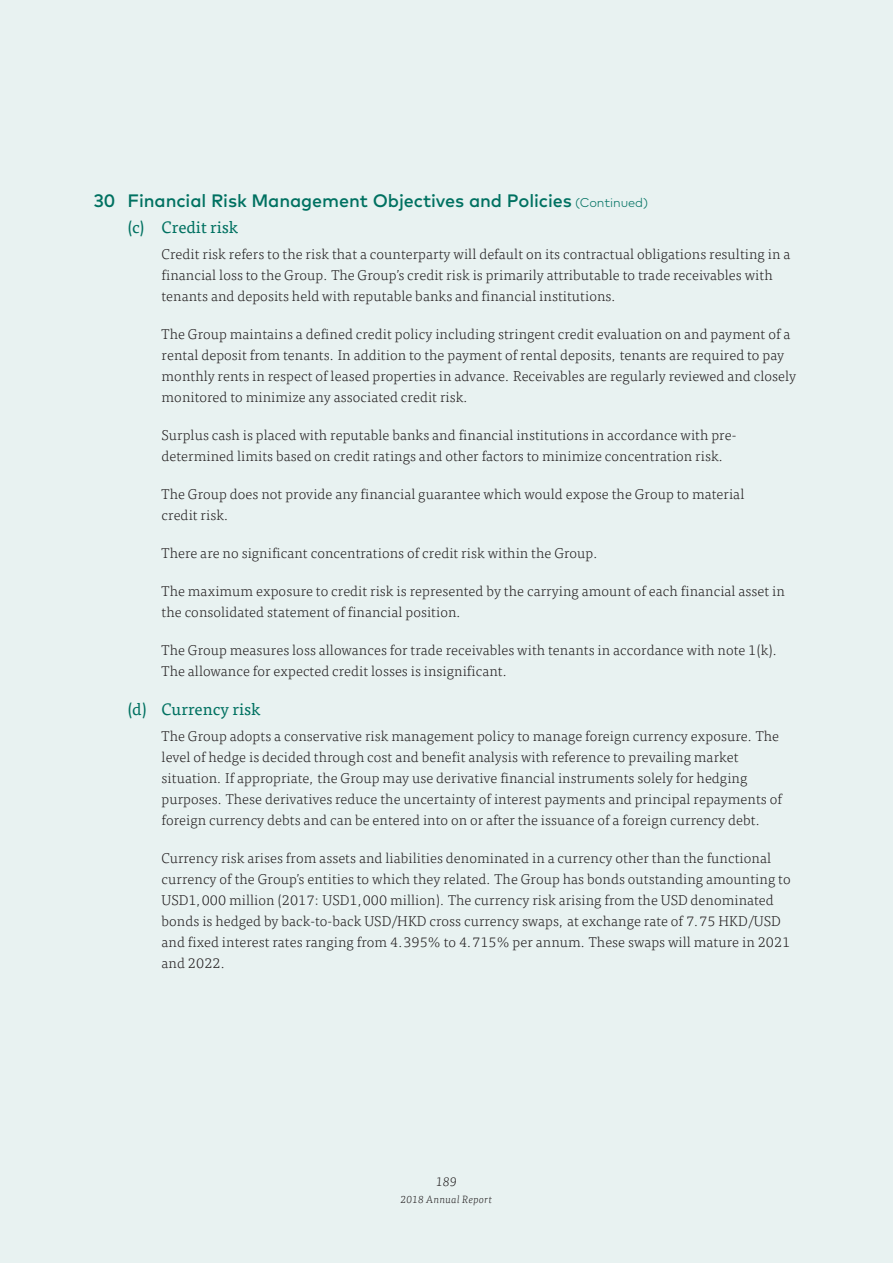
<style>
.page{position:relative;width:893px;height:1263px;background:#e8f2f1}
.page>*{position:absolute;margin:0;border:0;box-sizing:border-box;transform-origin:0 0}
.t1{font:500 18px "Mark OT";letter-spacing:-.005em;color:#007161}
.t2{font:16.5px "Tisa OT";color:#007161}
.t3{font:300 14.25px/21px "Tisa OT";letter-spacing:.005em;color:#231f20}
.t4{font:italic 300 12.75px "Tisa OT";color:#231f20}
.t5{font:italic 300 10.5px "Tisa OT";letter-spacing:.02em;color:#231f20}
.s1{font-weight:300;font-size:12.75px}
</style>
<div class="page">
<p class="t1" style="left:94px;top:189px;width:556px">30 Financial Risk Management Objectives and Policies <span class="s1">(Continued)</span></p>
<p class="t2" style="left:128px;top:218px;width:112px">(c) Credit risk</p>
<p class="t3" style="left:162px;top:243px;width:630px">Credit risk refers to the risk that a counterparty will default on its contractual obligations resulting in a financial loss to the Group. The Group’s credit risk is primarily attributable to trade receivables with tenants and deposits held with reputable banks and financial institutions.</p>
<p class="t3" style="left:162px;top:323px;width:636px">The Group maintains a defined credit policy including stringent credit evaluation on and payment of a rental deposit from tenants. In addition to the payment of rental deposits, tenants are required to pay monthly rents in respect of leased properties in advance. Receivables are regularly reviewed and closely monitored to minimize any associated credit risk.</p>
<p class="t3" style="left:162px;top:425px;width:576px">Surplus cash is placed with reputable banks and financial institutions in accordance with pre&shy;determined limits based on credit ratings and other factors to minimize concentration risk.</p>
<p class="t3" style="left:162px;top:484px;width:584px">The Group does not provide any financial guarantee which would expose the Group to material credit risk.</p>
<p class="t3" style="left:162px;top:543px;width:438px">There are no significant concentrations of credit risk within the Group.</p>
<p class="t3" style="left:162px;top:581px;width:625px">The maximum exposure to credit risk is represented by the carrying amount of each financial asset in the consolidated statement of financial position.</p>
<p class="t3" style="left:162px;top:640px;width:618px">The Group measures loss allowances for trade receivables with tenants in accordance with note 1(k).<br>The allowance for expected credit losses is insignificant.</p>
<p class="t2" style="left:128px;top:700px;width:134px">(d) Currency risk</p>
<p class="t3" style="left:162px;top:725px;width:622px">The Group adopts a conservative risk management policy to manage foreign currency exposure. The level of hedge is decided through cost and benefit analysis with reference to prevailing market situation. If appropriate, the Group may use derivative financial instruments solely for hedging purposes. These derivatives reduce the uncertainty of interest payments and principal repayments of foreign currency debts and can be entered into on or after the issuance of a foreign currency debt.</p>
<p class="t3" style="left:162px;top:847px;width:630px">Currency risk arises from assets and liabilities denominated in a currency other than the functional currency of the Group’s entities to which they related. The Group has bonds outstanding amounting to USD1,000 million (2017: USD1,000 million). The currency risk arising from the USD denominated bonds is hedged by back-to-back USD/HKD cross currency swaps, at exchange rate of 7.75 HKD/USD and fixed interest rates ranging from 4.395% to 4.715% per annum. These swaps will mature in 2021 and 2022.</p>
<p class="t4" style="left:436px;top:1174px;width:23px">189</p>
<p class="t5" style="left:401px;top:1194px;width:93px">2018 Annual Report</p>
</div>
